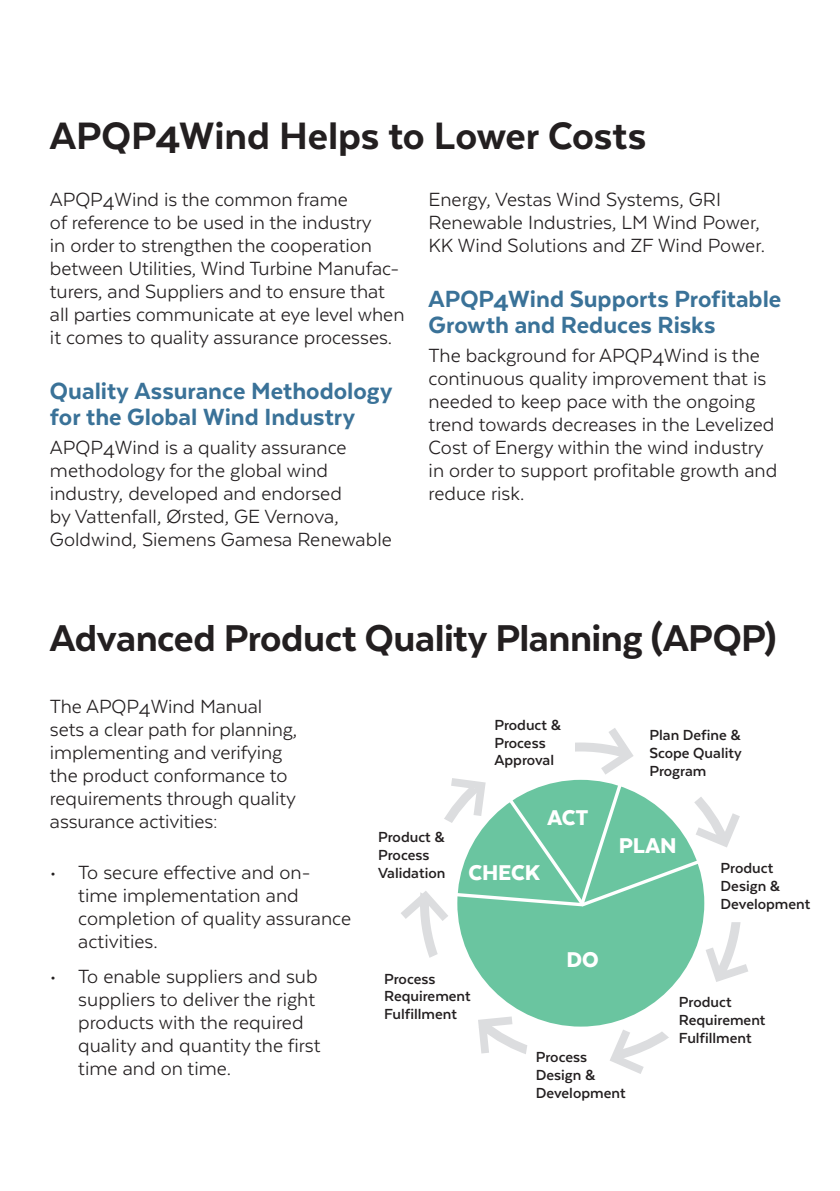
<style>
.page{position:relative;width:840px;height:1191px;background:#fff}
.page>*{position:absolute;margin:0;border:0;box-sizing:border-box;transform-origin:0 0}
.t1{font:800 44px "Texta";letter-spacing:-.005em;color:#231f20}
.t2{font:800 43px "Texta";letter-spacing:-.015em;color:#231f20}
.t3{font:800 27px/26px "Texta";color:#3a7298}
.t4{font:900 24.6px "Texta";color:#fff}
.t5{font:22px/23px "Texta";color:#231f20}
.t6{font:700 16.8px/18px "Texta";color:#231f20}
</style>
<div class="page">
<div style="left:457px;top:780px;width:247px;height:246px;background:#6ac5a0;border-radius:50%"></div>
<svg style="left:426px;top:946px;width:322px;height:128px"></svg>
<svg style="left:401px;top:728px;width:339px;height:194px"></svg>
<h1 class="t1" style="left:50px;top:113px;width:597px">APQP4Wind Helps to Lower Costs</h1>
<p class="t5" style="left:50px;top:188px;width:356px">APQP4Wind is the common frame<br>of reference to be used in the industry<br>in order to strengthen the cooperation between Utilities, Wind Turbine Manufac&shy;turers, and Suppliers and to ensure that all parties communicate at eye level when it comes to quality assurance processes.</p>
<p class="t3" style="left:50px;top:377px;width:344px">Quality Assurance Methodology for the Global Wind Industry</p>
<p class="t5" style="left:50px;top:435px;width:343px">APQP4Wind is a quality assurance methodology for the global wind industry, developed and endorsed<br>by Vattenfall, Ørsted, GE Vernova, Goldwind, Siemens Gamesa Renewable</p>
<p class="t5" style="left:428px;top:188px;width:338px">Energy, Vestas Wind Systems, GRI<br>Renewable Industries, LM Wind Power,<br>KK Wind Solutions and ZF Wind Power.</p>
<p class="t3" style="left:428px;top:285px;width:354px">APQP4Wind Supports Profitable<br>Growth and Reduces Risks</p>
<p class="t5" style="left:428px;top:343px;width:350px">The background for APQP4Wind is the continuous quality improvement that is needed to keep pace with the ongoing trend towards decreases in the Levelized Cost of Energy within the wind industry in order to support profitable growth and reduce risk.</p>
<h2 class="t2" style="left:50px;top:616px;width:727px">Advanced Product Quality Planning (APQP)</h2>
<p class="t5" style="left:50px;top:694px;width:249px">The APQP4Wind Manual sets a clear path for planning, implementing and verifying the product conformance to requirements through quality assurance activities:</p>
<p class="t5" style="left:78px;top:861px;width:274px;text-indent:-28px">• To secure effective and on&shy;time implementation and completion of quality assurance activities.</p>
<p class="t5" style="left:78px;top:964px;width:244px;text-indent:-28px">• To enable suppliers and sub suppliers to deliver the right products with the required quality and quantity the first time and on time.</p>
<p class="t6" style="left:494px;top:715px;width:68px">Product &amp;<br>Process<br>Approval</p>
<p class="t6" style="left:378px;top:827px;width:69px">Product &amp;<br>Process<br>Validation</p>
<p class="t4" style="left:547px;top:805px;width:43px">ACT</p>
<p class="t4" style="left:468px;top:860px;width:73px">CHECK</p>
<p class="t4" style="left:566px;top:947px;width:34px">DO</p>
<p class="t6" style="left:384px;top:969px;width:88px">Process<br>Requirement<br>Fulfillment</p>
<p class="t6" style="left:649px;top:726px;width:94px;text-align:justify">Plan Define &amp; Scope Quality Program</p>
<p class="t4" style="left:618px;top:833px;width:59px">PLAN</p>
<p class="t6" style="left:720px;top:859px;width:91px">Product<br>Design &amp;<br>Development</p>
<p class="t6" style="left:678px;top:992px;width:88px">Product<br>Requirement<br>Fulfillment</p>
<p class="t6" style="left:535px;top:1047px;width:91px">Process<br>Design &amp;<br>Development</p>
</div>
